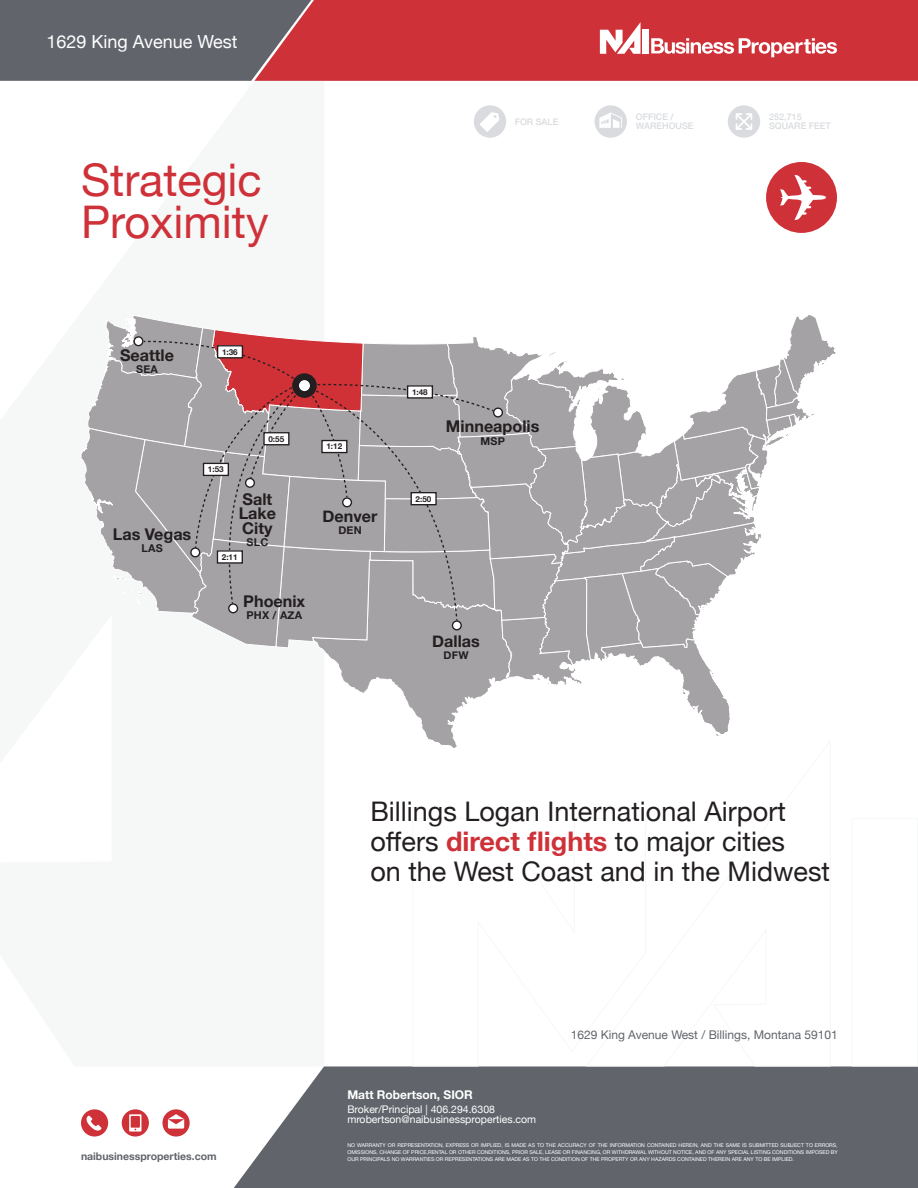
<style>
.page{position:relative;width:918px;height:1188px;background:#fff}
.page>*{position:absolute;margin:0;border:0;box-sizing:border-box;transform-origin:0 0}
.t1{font:45px/42px "Helvetica Neue";color:#cf3139}
.t2{font:27px/30px "Helvetica Neue";color:#231f20}
.t3{font:18px "Helvetica Neue";color:#fff}
.t4{font:700 16.2px/14.9px "Helvetica Neue";color:#231f20}
.t5{font:12px "Helvetica Neue";color:#61646b}
.t6{font:700 12px "Helvetica Neue";color:#fff}
.t7{font:700 10.8px "Helvetica Neue";letter-spacing:.02em;color:#231f20}
.t8{font:10.5px/10.5px "Helvetica Neue";color:#fff}
.t9{font:700 10.5px "Helvetica Neue";color:#61646b}
.t10{font:500 9px/9px "Helvetica Neue";color:#d9dbde}
.t11{font:700 8.1px "Helvetica Neue";color:#231f20}
.t12{font:5.25px/6.8px "Helvetica Neue";color:#fff}
.s1{font-weight:700;color:#cf3139}
</style>
<div class="page">
<div style="left:321px;top:0;width:597px;height:81px;background:#cf3139"></div>
<svg style="left:0;top:0;width:321px;height:81px;background:#6f6067"></svg>
<svg style="left:234px;top:1066px;width:684px;height:122px;background:#6c6f75"></svg>
<div style="left:643px;top:30px;width:6px;height:24px;background:#fff"></div>
<svg style="left:600px;top:22px;width:41px;height:32px"></svg>
<svg style="left:651px;top:38px;width:186px;height:19px"></svg>
<svg style="left:162px;top:1109px;width:28px;height:28px"></svg>
<svg style="left:81px;top:1109px;width:27px;height:28px"></svg>
<svg style="left:122px;top:1109px;width:27px;height:28px"></svg>
<svg style="left:474px;top:105px;width:32px;height:33px"></svg>
<svg style="left:595px;top:105px;width:32px;height:33px"></svg>
<svg style="left:728px;top:105px;width:32px;height:33px"></svg>
<svg style="left:81px;top:315px;width:755px;height:433px"></svg>
<div style="left:218px;top:346px;width:24px;height:12px;background:#fff"></div>
<div style="left:217px;top:345px;width:26px;height:13px;border:1px solid #231f20"></div>
<div style="left:204px;top:463px;width:24px;height:12px;background:#fff"></div>
<div style="left:203px;top:463px;width:26px;height:13px;border:1px solid #231f20"></div>
<div style="left:217px;top:551px;width:25px;height:12px;background:#fff"></div>
<div style="left:217px;top:550px;width:26px;height:14px;border:1px solid #231f20"></div>
<div style="left:264px;top:433px;width:25px;height:12px;background:#fff"></div>
<div style="left:263px;top:432px;width:27px;height:13px;border:1px solid #231f20"></div>
<div style="left:322px;top:441px;width:25px;height:12px;background:#fff"></div>
<div style="left:321px;top:440px;width:26px;height:13px;border:1px solid #231f20"></div>
<div style="left:411px;top:493px;width:25px;height:12px;background:#fff"></div>
<div style="left:411px;top:492px;width:26px;height:13px;border:1px solid #231f20"></div>
<div style="left:408px;top:386px;width:24px;height:12px;background:#fff"></div>
<div style="left:407px;top:385px;width:26px;height:14px;border:1px solid #231f20"></div>
<svg style="left:766px;top:162px;width:71px;height:71px"></svg>
<h3 class="t3" style="left:46px;top:29px;width:193px">1629 King Avenue West</h3>
<h1 class="t1" style="left:81px;top:161px;width:189px">Strategic<br>Proximity</h1>
<h3 class="t10" style="left:515px;top:117px;width:45px">FOR SALE</h3>
<h3 class="t10" style="left:636px;top:111px;width:59px">OFFICE /<br>WAREHOUSE</h3>
<h3 class="t10" style="left:769px;top:111px;width:63px">252,715<br>SQUARE FEET</h3>
<h3 class="t4" style="left:120px;top:348px;width:55px">Seattle</h3>
<h3 class="t7" style="left:136px;top:361px;width:23px">SEA</h3>
<h3 class="t11" style="left:222px;top:345px;width:17px">1:36</h3>
<h3 class="t4" style="left:113px;top:528px;width:80px">Las Vegas</h3>
<h3 class="t7" style="left:141px;top:540px;width:23px">LAS</h3>
<h3 class="t11" style="left:208px;top:463px;width:17px">1:53</h3>
<h3 class="t11" style="left:268px;top:432px;width:17px">0:55</h3>
<h3 class="t4" style="left:239px;top:492px;width:39px">Salt<br>Lake<br>City</h3>
<h3 class="t7" style="left:247px;top:534px;width:23px">SLC</h3>
<h3 class="t11" style="left:222px;top:551px;width:17px">2:11</h3>
<h3 class="t4" style="left:243px;top:594px;width:64px">Phoenix</h3>
<h3 class="t7" style="left:246px;top:607px;width:57px">PHX / AZA</h3>
<h3 class="t11" style="left:326px;top:440px;width:17px">1:12</h3>
<h3 class="t4" style="left:323px;top:509px;width:56px">Denver</h3>
<h3 class="t7" style="left:338px;top:521px;width:25px">DEN</h3>
<h3 class="t11" style="left:412px;top:386px;width:17px">1:48</h3>
<h3 class="t4" style="left:446px;top:420px;width:95px">Minneapolis</h3>
<h3 class="t7" style="left:480px;top:432px;width:26px">MSP</h3>
<h3 class="t11" style="left:416px;top:492px;width:17px">2:50</h3>
<h3 class="t4" style="left:432px;top:634px;width:49px">Dallas</h3>
<h3 class="t7" style="left:444px;top:647px;width:27px">DFW</h3>
<h2 class="t2" style="left:370px;top:798px;width:461px">Billings Logan International Airport offers <span class="s1">direct flights</span> to major cities<br>on the West Coast and in the Midwest</h2>
<h3 class="t5" style="left:571px;top:1026px;width:269px">1629 King Avenue West / Billings, Montana 59101</h3>
<h3 class="t6" style="left:347px;top:1086px;width:127px">Matt Robertson, SIOR</h3>
<h3 class="t8" style="left:347px;top:1104px;width:190px">Broker/Principal | 406.294.6308 mrobertson@naibusinessproperties.com</h3>
<p class="t12" style="left:347px;top:1142px;width:492px">NO WARRANTY OR REPRESENTATION, EXPRESS OR IMPLIED, IS MADE AS TO THE ACCURACY OF THE INFORMATION CONTAINED HEREIN, AND THE SAME IS SUBMITTED SUBJECT TO ERRORS,<br>OMISSIONS, CHANGE OF PRICE,RENTAL OR OTHER CONDITIONS, PRIOR SALE, LEASE OR FINANCING, OR WITHDRAWAL WITHOUT NOTICE, AND OF ANY SPECIAL LISTING CONDITIONS IMPOSED BY</p>
<h3 class="t9" style="left:81px;top:1148px;width:137px">naibusinessproperties.com</h3>
<p class="t12" style="left:347px;top:1156px;width:448px">OUR PRINCIPALS NO WARRANTIES OR REPRESENTATIONS ARE MADE AS TO THE CONDITION OF THE PROPERTY OR ANY HAZARDS CONTAINED THEREIN ARE ANY TO BE IMPLIED.</p>
</div>
